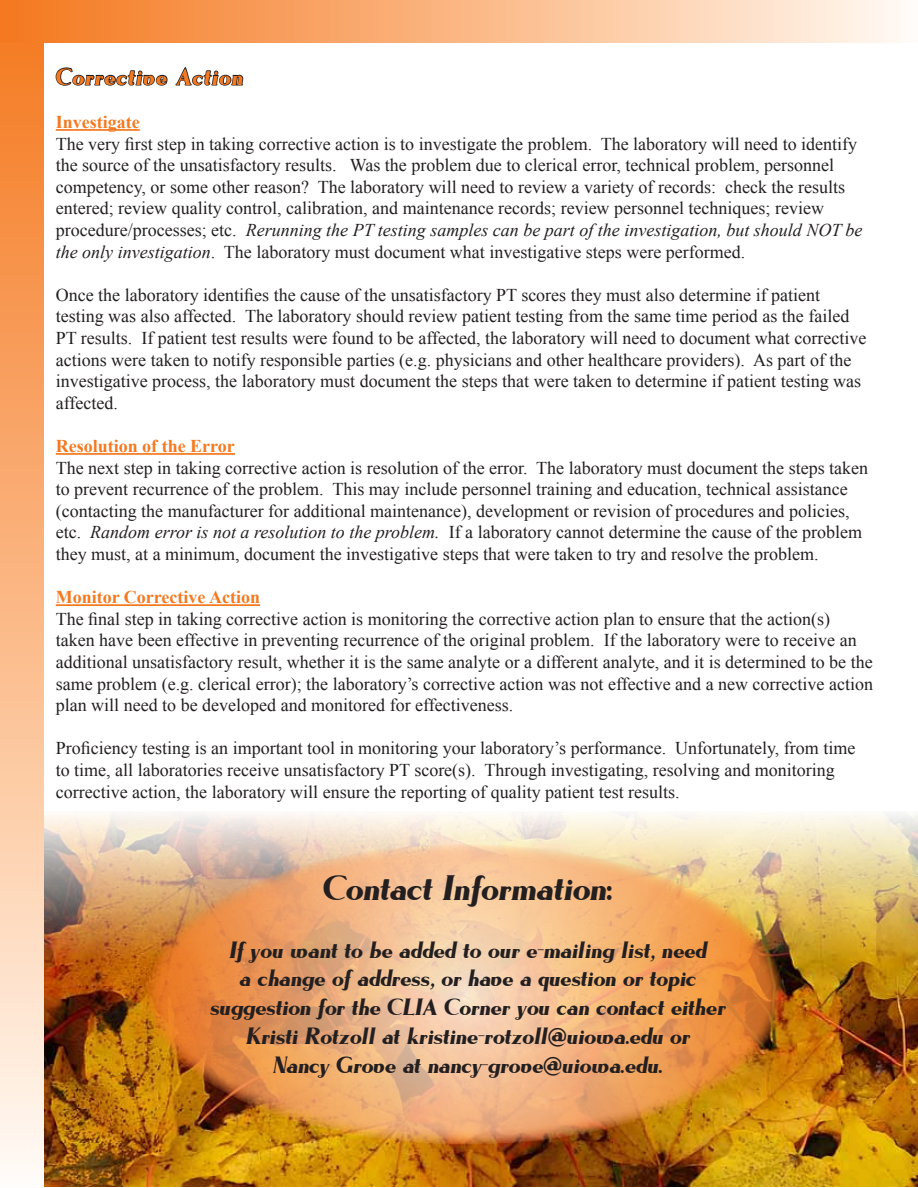
<style>
.page{position:relative;width:918px;height:1188px;background:#fff}
.page>*{position:absolute;margin:0;border:0;box-sizing:border-box;transform-origin:0 0}
.t1{font:36px "Lyndsey";color:#231f20}
.t2{font:24px/28.8px "Lyndsey";color:#231f20;text-align:center}
.t3{font:24px "Lyndsey";letter-spacing:.05em;color:#f47920}
.t4{font:18px/21.6px "Times New Roman";color:#231f20}
.t5{font:700 18px "Times New Roman";color:#f47920}
.s1{font-style:italic}
</style>
<div class="page">
<img style="left:44px;top:814px;width:874px;height:372px">
<div style="left:1px;top:1px;width:42px;height:1186px;background:linear-gradient(to bottom,#f5761a,#fff9f2)"></div>
<div style="left:0;top:0;width:918px;height:43px;background:linear-gradient(to right,#f4761b,#fff9f1)"></div>
<hr style="left:56px;top:129px;width:84px;height:2px;background:#f47920">
<hr style="left:56px;top:453px;width:179px;height:2px;background:#f47920">
<hr style="left:56px;top:604px;width:204px;height:2px;background:#f47920">
<svg style="left:55px;top:67px;width:113px;height:19px"></svg>
<svg style="left:175px;top:66px;width:69px;height:20px"></svg>
<svg style="left:147px;top:844px;width:636px;height:300px;background:#ecaa72"></svg>
<h2 class="t3" style="left:56px;top:64px;width:189px">Corrective Action</h2>
<p class="t5" style="left:56px;top:110px;width:85px">Investigate</p>
<p class="t4" style="left:56px;top:132px;width:808px">The very first step in taking corrective action is to investigate the problem. The laboratory will need to identify the source of the unsatisfactory results. Was the problem due to clerical error, technical problem, personnel competency, or some other reason? The laboratory will need to review a variety of records: check the results entered; review quality control, calibration, and maintenance records; review personnel techniques; review procedure/processes; etc. <span class="s1">Rerunning the PT testing samples can be part of the investigation, but should NOT be the only investigation</span>. The laboratory must document what investigative steps were performed.</p>
<p class="t4" style="left:56px;top:284px;width:812px">Once the laboratory identifies the cause of the unsatisfactory PT scores they must also determine if patient testing was also affected. The laboratory should review patient testing from the same time period as the failed PT results. If patient test results were found to be affected, the laboratory will need to document what corrective actions were taken to notify responsible parties (e.g. physicians and other healthcare providers). As part of the investigative process, the laboratory must document the steps that were taken to determine if patient testing was affected.</p>
<p class="t5" style="left:56px;top:434px;width:181px">Resolution of the Error</p>
<p class="t4" style="left:56px;top:456px;width:814px">The next step in taking corrective action is resolution of the error. The laboratory must document the steps taken to prevent recurrence of the problem. This may include personnel training and education, technical assistance (contacting the manufacturer for additional maintenance), development or revision of procedures and policies, etc. <span class="s1">Random error is not a resolution to the problem.</span> If a laboratory cannot determine the cause of the problem they must, at a minimum, document the investigative steps that were taken to try and resolve the problem.</p>
<p class="t5" style="left:56px;top:585px;width:206px">Monitor Corrective Action</p>
<p class="t4" style="left:56px;top:608px;width:819px">The final step in taking corrective action is monitoring the corrective action plan to ensure that the action(s) taken have been effective in preventing recurrence of the original problem. If the laboratory were to receive an additional unsatisfactory result, whether it is the same analyte or a different analyte, and it is determined to be the same problem (e.g. clerical error); the laboratory’s corrective action was not effective and a new corrective action plan will need to be developed and monitored for effectiveness.</p>
<p class="t4" style="left:56px;top:737px;width:801px">Proficiency testing is an important tool in monitoring your laboratory’s performance. Unfortunately, from time to time, all laboratories receive unsatisfactory PT score(s). Through investigating, resolving and monitoring corrective action, the laboratory will ensure the reporting of quality patient test results.</p>
<h1 class="t1" style="left:323px;top:869px;width:292px">Contact Information:</h1>
<p class="t2" style="left:210px;top:936px;width:517px">If you want to be added to our e-mailing list, need<br>a change of address, or have a question or topic suggestion for the CLIA Corner you can contact either Kristi Rotzoll at kristine-rotzoll@uiowa.edu or<br>Nancy Grove at nancy-grove@uiowa.edu.</p>
</div>
